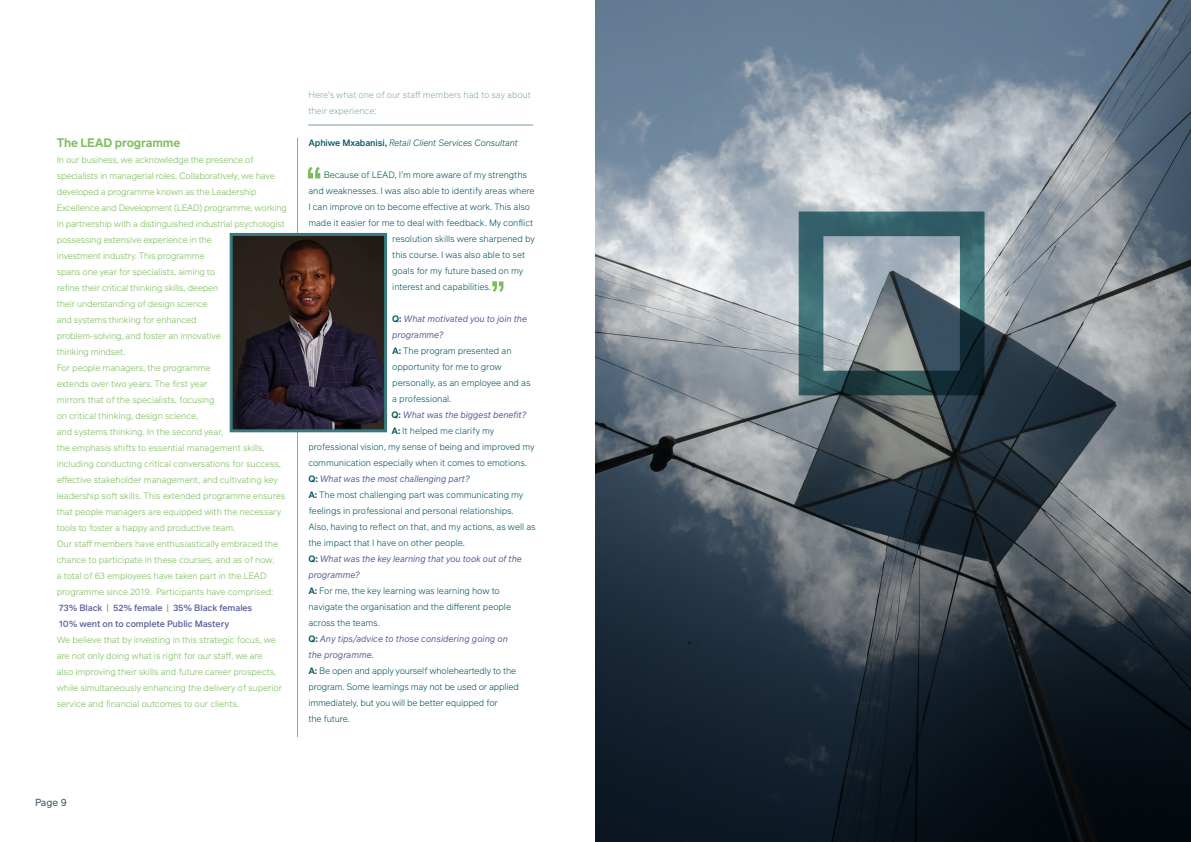
<style>
.page{position:relative;width:1191px;height:842px;background:#fff}
.page>*{position:absolute;margin:0;border:0;box-sizing:border-box;transform-origin:0 0}
.t1{font:600 12px "Infra";letter-spacing:-.01em;color:#7ebd5f}
.t2{font:10px "Infra";color:#2c5a5f}
.t3{font:300 9px/16px "Infra";letter-spacing:-.01em;color:#7ebd5f}
.t4{font:300 9px "Infra";letter-spacing:-.01em;color:#055a60}
.t5{font:italic 9px "Infra";letter-spacing:-.01em;color:#61639b}
.t6{font:300 9px/16px "Infra";letter-spacing:-.01em;color:#82acaf}
.t7{font:italic 300 9px "Infra";letter-spacing:-.01em;color:#055a60}
.s1{font-weight:500;color:#61639b}
.s2{font-weight:500}
.s3{font-weight:500;font-style:normal}
.s4{font-weight:600;font-style:normal;color:#055a60}
.s5{font-weight:600}
</style>
<div class="page">
<img style="left:595px;top:0;width:596px;height:842px">
<hr style="left:297px;top:138px;width:1px;height:599px;background:#7ebd5f">
<svg style="left:492px;top:281px;width:11px;height:11px"></svg>
<svg style="left:308px;top:167px;width:12px;height:11px"></svg>
<img style="left:234px;top:237px;width:149px;height:191px">
<div style="left:230px;top:233px;width:157px;height:199px;border:3px solid #377b80"></div>
<div style="left:798px;top:212px;width:186px;height:183px;border:25px solid #055a60"></div>
<hr style="left:308px;top:125px;width:225px;height:1px;background:#7d979c">
<h1 class="t1" style="left:57px;top:134px;width:125px">The LEAD programme</h1>
<p class="t3" style="left:57px;top:151px;width:232px">In our business, we acknowledge the presence of specialists in managerial roles. Collaboratively, we have developed a programme known as the Leadership Excellence and Development (LEAD) programme, working in partnership with a distinguished industrial psychologist possessing extensive experience in the<br>investment industry. This programme<br>spans one year for specialists, aiming to<br>refine their critical thinking skills, deepen<br>their understanding of design science<br>and systems thinking for enhanced<br>problem-solving, and foster an innovative<br>thinking mindset.<br>For people managers, the programme<br>extends over two years. The first year<br>mirrors that of the specialists, focusing<br>on critical thinking, design science,<br>and systems thinking. In the second year,<br>the emphasis shifts to essential management skills, including conducting critical conversations for success, effective stakeholder management, and cultivating key leadership soft skills. This extended programme ensures that people managers are equipped with the necessary tools to foster a happy and productive team.<br>Our staff members have enthusiastically embraced the chance to participate in these courses, and as of now,<br>a total of 63 employees have taken part in the LEAD programme since 2019. Participants have comprised:<br><span class="s1">73% Black</span> <span class="s2">|</span> <span class="s1">52% female</span> <span class="s2">|</span> <span class="s1">35% Black females<br>10% went on to complete Public Mastery</span></p>
<p class="t3" style="left:57px;top:631px;width:227px">We believe that by investing in this strategic focus, we are not only doing what is right for our staff, we are<br>also improving their skills and future career prospects, while simultaneously enhancing the delivery of superior service and financial outcomes to our clients.</p>
<p class="t6" style="left:308px;top:86px;width:224px">Here’s what one of our staff members had to say about their experience:</p>
<p class="t7" style="left:308px;top:136px;width:211px"><span class="s3">Aphiwe Mxabanisi,</span> Retail Client Services Consultant</p>
<p class="t4" style="left:324px;top:168px;width:205px">Because of LEAD, I’m more aware of my strengths</p>
<p class="t4" style="left:308px;top:184px;width:228px">and weaknesses. I was also able to identify areas where</p>
<p class="t4" style="left:308px;top:200px;width:223px">I can improve on to become effective at work. This also</p>
<p class="t4" style="left:308px;top:216px;width:226px">made it easier for me to deal with feedback. My conflict</p>
<p class="t4" style="left:392px;top:232px;width:144px">resolution skills were sharpened by</p>
<p class="t4" style="left:392px;top:248px;width:134px">this course. I was also able to set</p>
<p class="t4" style="left:392px;top:264px;width:132px">goals for my future based on my</p>
<p class="t4" style="left:392px;top:280px;width:100px">interest and capabilities.</p>
<p class="t5" style="left:392px;top:312px;width:136px"><span class="s4">Q:</span> What motivated you to join the</p>
<p class="t5" style="left:392px;top:328px;width:53px">programme?</p>
<p class="t4" style="left:392px;top:344px;width:121px"><span class="s5">A:</span> The program presented an</p>
<p class="t4" style="left:392px;top:360px;width:111px">opportunity for me to grow</p>
<p class="t4" style="left:392px;top:376px;width:140px">personally, as an employee and as</p>
<p class="t4" style="left:392px;top:392px;width:61px">a professional.</p>
<p class="t5" style="left:391px;top:408px;width:136px"><span class="s4">Q:</span> What was the biggest benefit?</p>
<p class="t4" style="left:391px;top:424px;width:104px"><span class="s5">A:</span> It helped me clarify my</p>
<p class="t4" style="left:308px;top:440px;width:228px">professional vision, my sense of being and improved my</p>
<p class="t4" style="left:308px;top:456px;width:220px">communication especially when it comes to emotions.</p>
<p class="t5" style="left:308px;top:472px;width:163px"><span class="s4">Q:</span> What was the most challenging part?</p>
<p class="t4" style="left:308px;top:488px;width:216px"><span class="s5">A:</span> The most challenging part was communicating my</p>
<p class="t4" style="left:308px;top:504px;width:207px">feelings in professional and personal relationships.</p>
<p class="t4" style="left:308px;top:520px;width:229px">Also, having to reflect on that, and my actions, as well as</p>
<p class="t4" style="left:308px;top:536px;width:158px">the impact that I have on other people.</p>
<p class="t5" style="left:308px;top:552px;width:215px"><span class="s4">Q:</span> What was the key learning that you took out of the</p>
<p class="t5" style="left:308px;top:568px;width:53px">programme?</p>
<p class="t4" style="left:308px;top:584px;width:193px"><span class="s5">A:</span> For me, the key learning was learning how to</p>
<p class="t4" style="left:308px;top:600px;width:204px">navigate the organisation and the different people</p>
<p class="t4" style="left:308px;top:616px;width:73px">across the teams.</p>
<p class="t5" style="left:308px;top:632px;width:201px"><span class="s4">Q:</span> Any tips/advice to those considering going on</p>
<p class="t5" style="left:308px;top:648px;width:67px">the programme.</p>
<p class="t4" style="left:308px;top:664px;width:209px"><span class="s5">A:</span> Be open and apply yourself wholeheartedly to the</p>
<p class="t4" style="left:308px;top:680px;width:212px">program. Some learnings may not be used or applied</p>
<p class="t4" style="left:308px;top:696px;width:191px">immediately, but you will be better equipped for</p>
<p class="t4" style="left:308px;top:712px;width:43px">the future.</p>
<p class="t2" style="left:35px;top:795px;width:33px">Page 9</p>
</div>
